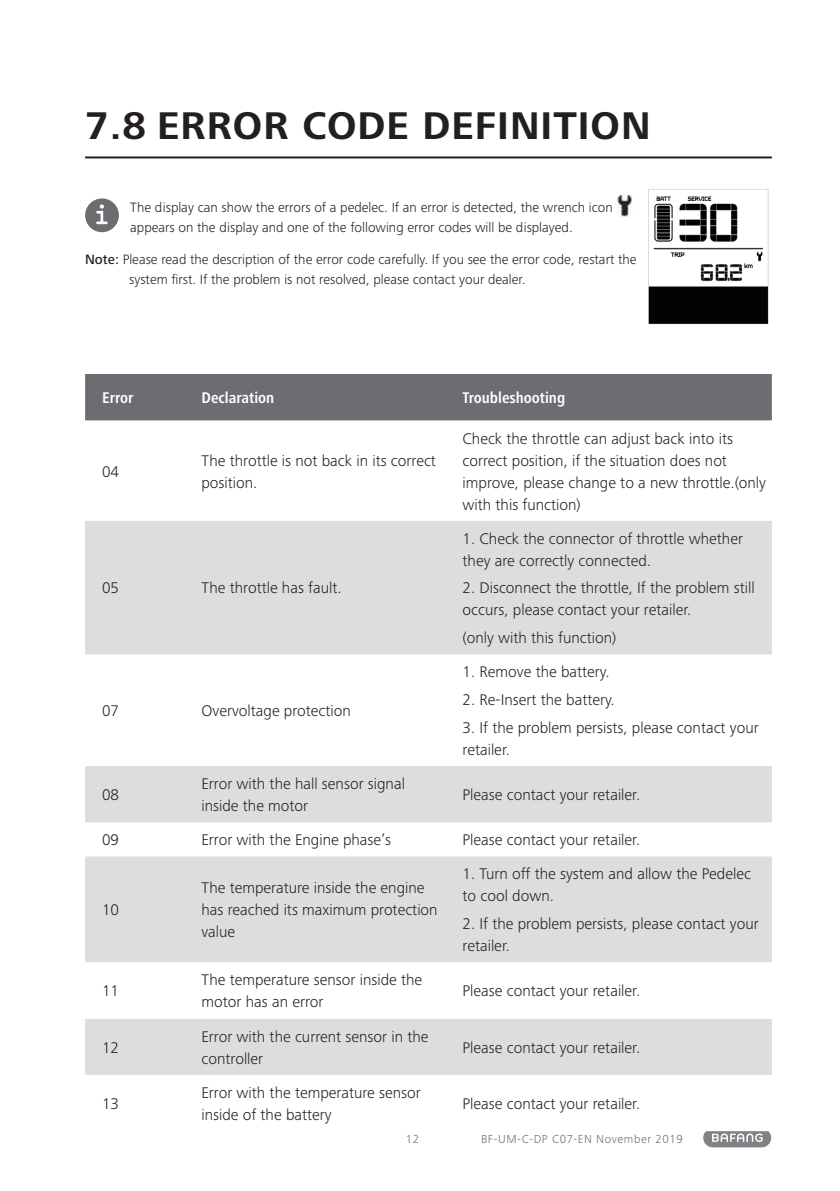
<style>
.page{position:relative;width:840px;height:1191px;background:#fff}
.page>*{position:absolute;margin:0;border:0;box-sizing:border-box;transform-origin:0 0}
.t1{font:700 40px "Frutiger Next Pro";letter-spacing:.025em;color:#231f20}
.t2{font:300 16px/22px "Frutiger Next Pro";color:#231f20}
.t3{font:700 condensed 16px "Frutiger Next Pro";color:#fff}
.t4{font:300 14px/20px "Frutiger Next Pro";color:#231f20}
.t5{font:300 12px "Frutiger Next Pro";letter-spacing:.05em;color:#6c6d70}
.s1{font-weight:500}
</style>
<div class="page">
<svg style="left:702px;top:1128px;width:68px;height:19px"></svg>
<svg style="left:711px;top:1133px;width:51px;height:9px"></svg>
<hr style="left:85px;top:156px;width:686px;height:2px;background:#231f20">
<div style="left:85px;top:198px;width:34px;height:34px;background:#6c6d70;border-radius:50%"></div>
<svg style="left:96px;top:204px;width:12px;height:20px"></svg>
<img style="left:617px;top:194px;width:15px;height:23px">
<div style="left:85px;top:374px;width:686px;height:46px;background:#6c6d70"></div>
<svg style="left:85px;top:420px;width:686px;height:403px"></svg>
<svg style="left:85px;top:521px;width:686px;height:301px;fill:#dcdddf"></svg>
<div style="left:85px;top:856px;width:686px;height:106px;background:#dcdddf"></div>
<svg style="left:85px;top:1019px;width:686px;height:112px"></svg>
<img style="left:648px;top:189px;width:121px;height:135px">
<h1 class="t1" style="left:85px;top:103px;width:566px">7.8 ERROR CODE DEFINITION</h1>
<p class="t4" style="left:130px;top:197px;width:484px">The display can show the errors of a pedelec. If an error is detected, the wrench icon appears on the display and one of the following error codes will be displayed.</p>
<p class="t4" style="left:129px;top:249px;width:508px;text-indent:-44px"><span class="s1">Note:</span> Please read the description of the error code carefully. If you see the error code, restart the system first. If the problem is not resolved, please contact your dealer.</p>
<p class="t3" style="left:102px;top:388px;width:33px">Error</p>
<p class="t3" style="left:201px;top:388px;width:74px">Declaration</p>
<p class="t3" style="left:462px;top:388px;width:104px">Troubleshooting</p>
<p class="t2" style="left:102px;top:460px;width:18px">04</p>
<p class="t2" style="left:201px;top:449px;width:236px">The throttle is not back in its correct position.</p>
<p class="t2" style="left:102px;top:577px;width:18px">05</p>
<p class="t2" style="left:201px;top:577px;width:142px">The throttle has fault.</p>
<p class="t2" style="left:102px;top:699px;width:18px">07</p>
<p class="t2" style="left:201px;top:699px;width:151px">Overvoltage protection</p>
<p class="t2" style="left:462px;top:427px;width:305px">Check the throttle can adjust back into its correct position, if the situation does not improve, please change to a new throttle.(only with this function)</p>
<p class="t2" style="left:462px;top:527px;width:282px">1. Check the connector of throttle whether they are correctly connected.</p>
<p class="t2" style="left:462px;top:577px;width:293px">2. Disconnect the throttle, If the problem still occurs, please contact your retailer.</p>
<p class="t2" style="left:462px;top:627px;width:155px">(only with this function)</p>
<p class="t2" style="left:462px;top:661px;width:148px">1. Remove the battery.</p>
<p class="t2" style="left:462px;top:688px;width:154px">2. Re-Insert the battery.</p>
<p class="t2" style="left:462px;top:716px;width:297px">3. If the problem persists, please contact your retailer.</p>
<p class="t2" style="left:102px;top:783px;width:18px">08</p>
<p class="t2" style="left:201px;top:772px;width:205px">Error with the hall sensor signal inside the motor</p>
<p class="t2" style="left:462px;top:783px;width:179px">Please contact your retailer.</p>
<p class="t2" style="left:102px;top:829px;width:18px">09</p>
<p class="t2" style="left:201px;top:829px;width:191px">Error with the Engine phase’s</p>
<p class="t2" style="left:462px;top:829px;width:179px">Please contact your retailer.</p>
<p class="t2" style="left:102px;top:899px;width:18px">10</p>
<p class="t2" style="left:201px;top:877px;width:237px">The temperature inside the engine has reached its maximum protection value</p>
<p class="t2" style="left:462px;top:863px;width:290px">1. Turn off the system and allow the Pedelec to cool down.</p>
<p class="t2" style="left:462px;top:912px;width:297px">2. If the problem persists, please contact your retailer.</p>
<p class="t2" style="left:102px;top:980px;width:18px">11</p>
<p class="t2" style="left:201px;top:969px;width:222px">The temperature sensor inside the motor has an error</p>
<p class="t2" style="left:462px;top:980px;width:179px">Please contact your retailer.</p>
<p class="t2" style="left:102px;top:1036px;width:18px">12</p>
<p class="t2" style="left:201px;top:1025px;width:228px">Error with the current sensor in the controller</p>
<p class="t2" style="left:462px;top:1036px;width:179px">Please contact your retailer.</p>
<p class="t2" style="left:102px;top:1092px;width:18px">13</p>
<p class="t2" style="left:201px;top:1081px;width:221px">Error with the temperature sensor inside of the battery</p>
<p class="t2" style="left:462px;top:1092px;width:179px">Please contact your retailer.</p>
<p class="t5" style="left:405px;top:1132px;width:15px">12</p>
<p class="t5" style="left:480px;top:1132px;width:203px">BF-UM-C-DP C07-EN November 2019</p>
</div>
